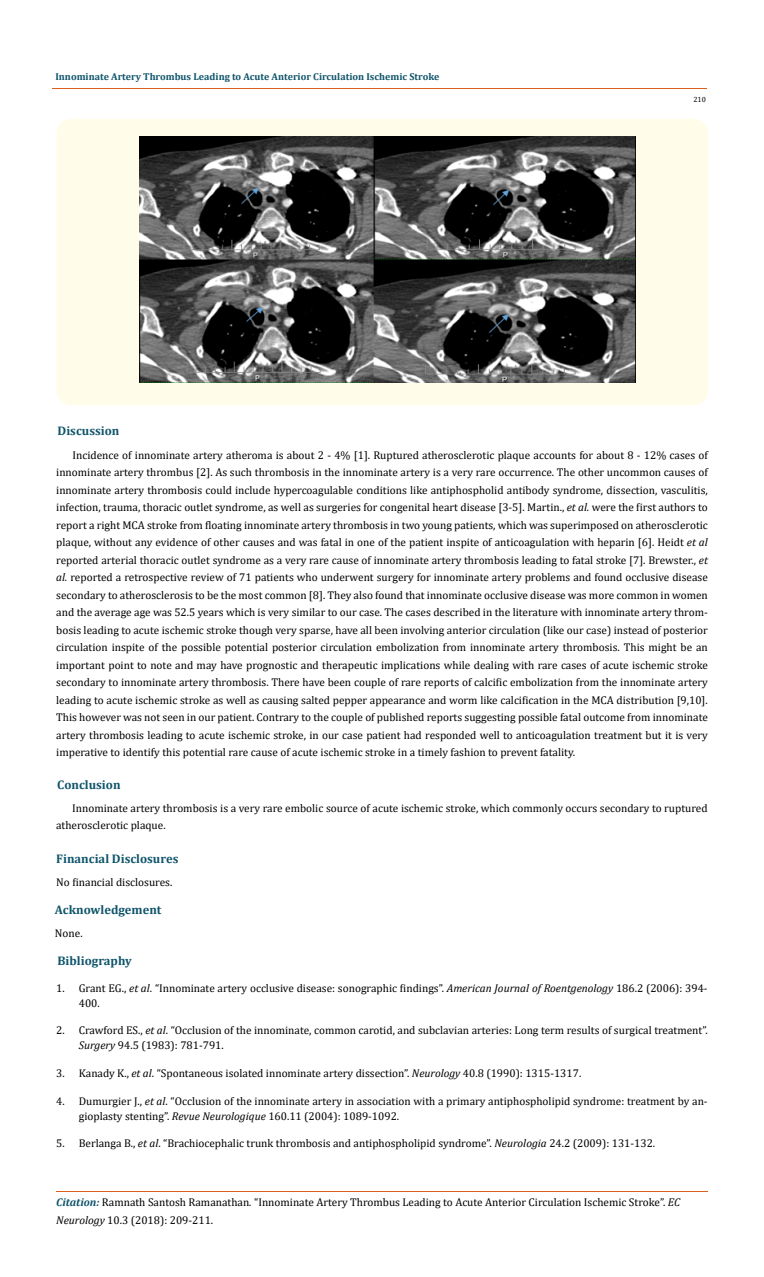
<style>
.page{position:relative;width:764px;height:1277px;background:#fff}
.page>*{position:absolute;margin:0;border:0;box-sizing:border-box;transform-origin:0 0}
.t1{font:700 12.5px "Cambria";color:#0e546a}
.t2{font:11.25px/17.5px "Cambria";color:#000}
.t3{font:700 10px "Cambria";color:#0e546a}
.t4{font:7.5px "Cambria";color:#000}
.s1{font-style:italic}
.s2{font-weight:700;font-style:italic;color:#0e546a}
</style>
<div class="page">
<hr style="left:56px;top:1190px;width:651px;height:1px;background:#e05d1a">
<div style="left:57px;top:119px;width:651px;height:286px;background:#fffde9;border-radius:15px"></div>
<img style="left:140px;top:137px;width:495px;height:245px">
<p class="t3" style="left:55px;top:69px;width:385px">Innominate Artery Thrombus Leading to Acute Anterior Circulation Ischemic Stroke</p>
<p class="t1" style="left:58px;top:421px;width:63px">Discussion</p>
<p class="t4" style="left:693px;top:95px;width:14px">210</p>
<p class="t2" style="left:56px;top:446px;width:653px;text-align:justify;text-indent:16px">Incidence of innominate artery atheroma is about 2 - 4% [1]. Ruptured atherosclerotic plaque accounts for about 8 - 12% cases of innominate artery thrombus [2]. As such thrombosis in the innominate artery is a very rare occurrence. The other uncommon causes of innominate artery thrombosis could include hypercoagulable conditions like antiphospholid antibody syndrome, dissection, vasculitis, infection, trauma, thoracic outlet syndrome, as well as surgeries for congenital heart disease [3-5]. Martin., <span class="s1">et al.</span> were the first authors to report a right MCA stroke from floating innominate artery thrombosis in two young patients, which was superimposed on atherosclerotic plaque, without any evidence of other causes and was fatal in one of the patient inspite of anticoagulation with heparin [6]. Heidt <span class="s1">et al </span>reported arterial thoracic outlet syndrome as a very rare cause of innominate artery thrombosis leading to fatal stroke [7]. Brewster., <span class="s1">et al.</span> reported a retrospective review of 71 patients who underwent surgery for innominate artery problems and found occlusive disease secondary to atherosclerosis to be the most common [8]. They also found that innominate occlusive disease was more common in women and the average age was 52.5 years which is very similar to our case. The cases described in the literature with innominate artery throm&shy;bosis leading to acute ischemic stroke though very sparse, have all been involving anterior circulation (like our case) instead of posterior circulation inspite of the possible potential posterior circulation embolization from innominate artery thrombosis. This might be an important point to note and may have prognostic and therapeutic implications while dealing with rare cases of acute ischemic stroke secondary to innominate artery thrombosis. There have been couple of rare reports of calcific embolization from the innominate artery leading to acute ischemic stroke as well as causing salted pepper appearance and worm like calcification in the MCA distribution [9,10].<br>This however was not seen in our patient. Contrary to the couple of published reports suggesting possible fatal outcome from innominate artery thrombosis leading to acute ischemic stroke, in our case patient had responded well to anticoagulation treatment but it is very imperative to identify this potential rare cause of acute ischemic stroke in a timely fashion to prevent fatality.</p>
<p class="t1" style="left:57px;top:775px;width:65px">Conclusion</p>
<p class="t2" style="left:56px;top:799px;width:653px;text-indent:16px">Innominate artery thrombosis is a very rare embolic source of acute ischemic stroke, which commonly occurs secondary to ruptured atherosclerotic plaque.</p>
<p class="t1" style="left:56px;top:849px;width:124px">Financial Disclosures</p>
<p class="t2" style="left:56px;top:872px;width:118px">No financial disclosures.</p>
<p class="t1" style="left:55px;top:901px;width:108px">Acknowledgement</p>
<p class="t1" style="left:57px;top:951px;width:76px">Bibliography</p>
<p class="t2" style="left:79px;top:980px;width:630px;line-height:15px;text-indent:-22px">1. Grant EG., <span class="s1">et al</span>. “Innominate artery occlusive disease: sonographic findings”. <span class="s1">American Journal of Roentgenology</span> 186.2 (2006): 394-<br>400.</p>
<p class="t2" style="left:79px;top:1022px;width:630px;line-height:15px;text-indent:-22px">2. Crawford ES., <span class="s1">et al</span>. “Occlusion of the innominate, common carotid, and subclavian arteries: Long term results of surgical treatment”.<br><span class="s1">Surgery</span> 94.5 (1983): 781-791.</p>
<p class="t2" style="left:56px;top:1064px;width:526px">3. Kanady K., <span class="s1">et al</span>. “Spontaneous isolated innominate artery dissection”. <span class="s1">Neurology</span> 40.8 (1990): 1315-1317.</p>
<p class="t2" style="left:79px;top:1092px;width:630px;line-height:15px;text-indent:-22px">4. Dumurgier J., <span class="s1">et al</span>. “Occlusion of the innominate artery in association with a primary antiphospholipid syndrome: treatment by an&shy;gioplasty stenting”. <span class="s1">Revue Neurologique</span> 160.11 (2004): 1089-1092.</p>
<p class="t2" style="left:56px;top:1134px;width:600px">5. Berlanga B., <span class="s1">et al</span>. “Brachiocephalic trunk thrombosis and antiphospholipid syndrome”. <span class="s1">Neurologia</span> 24.2 (2009): 131-132.</p>
<p class="t2" style="left:55px;top:924px;width:29px">None.</p>
<p class="t2" style="left:56px;top:1193px;width:625px"><span class="s2">Citation:</span> Ramnath Santosh Ramanathan<span class="s1">.</span> “Innominate Artery Thrombus Leading to Acute Anterior Circulation Ischemic Stroke”. <span class="s1">EC<br>Neurology</span> 10.3 (2018): 209-211.</p>
</div>
